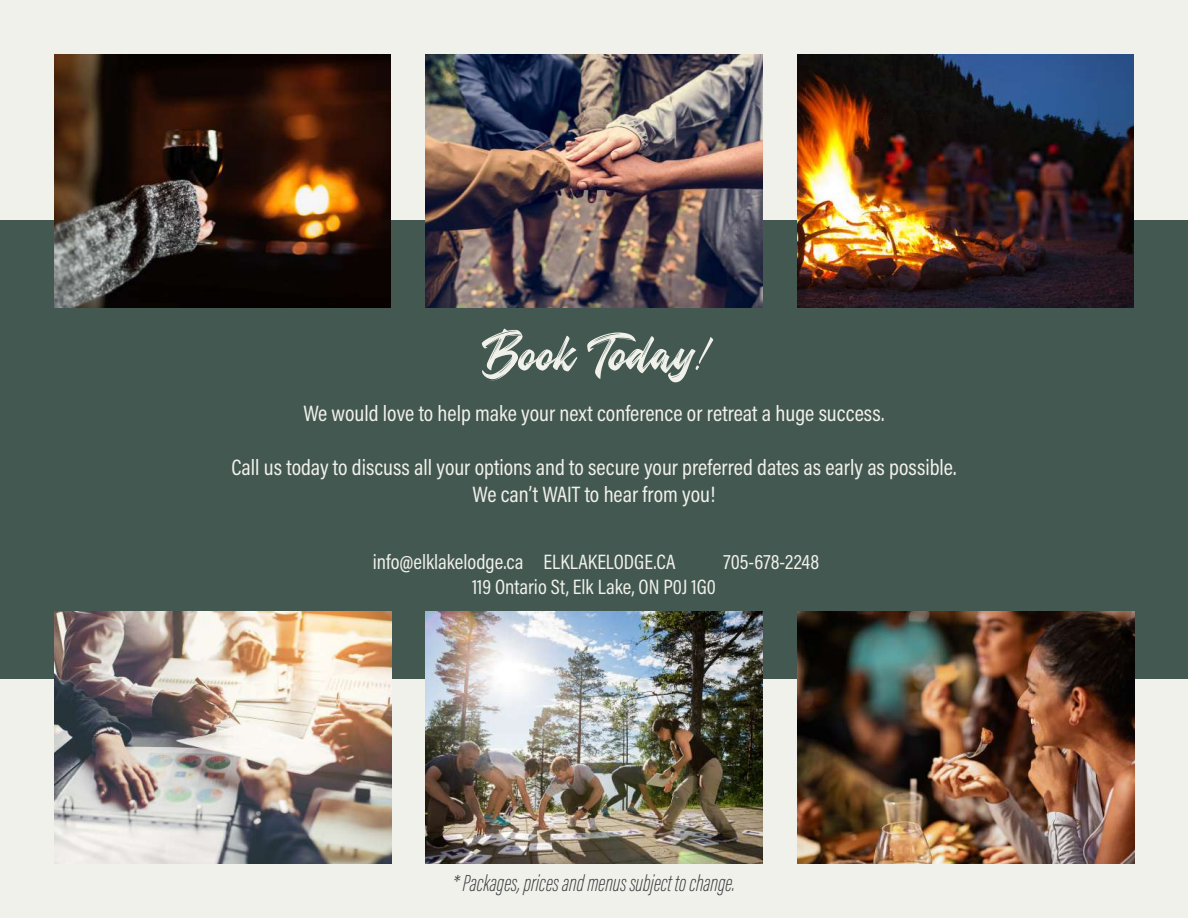
<style>
.page{position:relative;width:1188px;height:918px;background:#fff}
.page>*{position:absolute;margin:0;border:0;box-sizing:border-box;transform-origin:0 0}
.t1{font:75px "Historea Demo";color:#f0f1ea}
.t2{font:24px "Acumin Variable Concept";color:#3a3c3e}
.t3{font:22.5px/27px "Acumin Pro Cond";color:#f0f1ea;text-align:center}
.t4{font:21px "Acumin Pro Cond";color:#f0f1ea}
.s1{font-family:"Al Fresco";font-size:55.5px}
</style>
<div class="page">
<div style="left:1px;top:0;width:1187px;height:918px;background:#f0f1ea"></div>
<div style="left:0;top:220px;width:1188px;height:459px;background:#435851"></div>
<img style="left:797px;top:611px;width:337px;height:253px">
<img style="left:426px;top:611px;width:336px;height:253px">
<img style="left:54px;top:611px;width:337px;height:253px">
<img style="left:797px;top:55px;width:337px;height:252px">
<img style="left:425px;top:55px;width:337px;height:252px">
<img style="left:54px;top:55px;width:337px;height:252px">
<h1 class="t1" style="left:483px;top:300px;width:225px">Book Today<span class="s1">!</span></h1>
<p class="t3" style="left:303px;top:399px;width:583px">We would love to help make your next conference or retreat a huge success.</p>
<p class="t3" style="left:231px;top:453px;width:727px">Call us today to discuss all your options and to secure your preferred dates as early as possible.<br>We can’t WAIT to hear from you!</p>
<p class="t4" style="left:373px;top:548px;width:304px">info@elklakelodge.ca ELKLAKELODGE.CA</p>
<p class="t4" style="left:724px;top:548px;width:97px">705-678-2248</p>
<p class="t4" style="left:472px;top:573px;width:245px">119 Ontario St, Elk Lake, ON P0J 1G0</p>
<p class="t2" style="left:453px;top:866px;width:284px">* Packages, prices and menus subject to change.</p>
</div>
